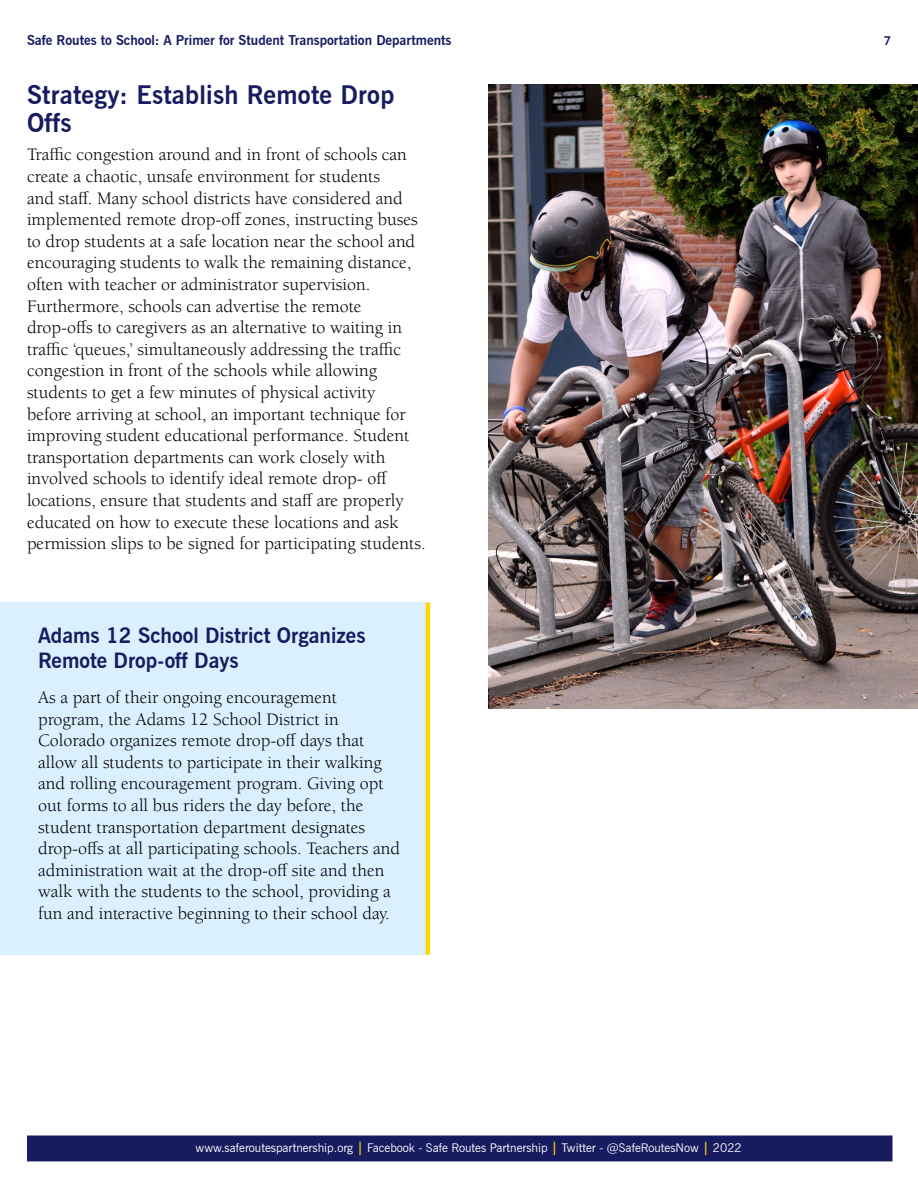
<style>
.page{position:relative;width:918px;height:1188px;background:#fff}
.page>*{position:absolute;margin:0;border:0;box-sizing:border-box;transform-origin:0 0}
.t1{font:700 25.5px/28.5px "News Gothic BT";letter-spacing:.01em;color:#171b60}
.t2{font:700 21px/25.2px "News Gothic BT";color:#171b60}
.t3{font:18px/21.6px "Berkeley Std";color:#000}
.t4{font:700 13.5px "News Gothic BT";color:#171b60}
.t5{font:12px "News Gothic BT";color:#fff}
.t6{font:700 12px "News Gothic BT";color:#171b60}
.s1{font-weight:700;font-size:13.5px;color:#ffd600}
</style>
<div class="page">
<div style="left:27px;top:1136px;width:865px;height:25px;background:#171b60"></div>
<img style="left:488px;top:84px;width:430px;height:624px">
<div style="left:0;top:603px;width:430px;height:352px;background:#dbf0ff"></div>
<hr style="left:426px;top:603px;width:4px;height:352px;background:#ffd600">
<p class="t4" style="left:27px;top:32px;width:426px">Safe Routes to School: A Primer for Student Transportation Departments</p>
<p class="t6" style="left:884px;top:33px;width:9px">7</p>
<h1 class="t1" style="left:27px;top:80px;width:369px">Strategy: Establish Remote Drop<br>Offs</h1>
<p class="t3" style="left:27px;top:144px;width:400px">Traffic congestion around and in front of schools can create a chaotic, unsafe environment for students<br>and staff. Many school districts have considered and implemented remote drop-off zones, instructing buses to drop students at a safe location near the school and encouraging students to walk the remaining distance, often with teacher or administrator supervision.<br>Furthermore, schools can advertise the remote drop-offs to caregivers as an alternative to waiting in traffic ‘queues,’ simultaneously addressing the traffic congestion in front of the schools while allowing students to get a few minutes of physical activity<br>before arriving at school, an important technique for improving student educational performance. Student transportation departments can work closely with involved schools to identify ideal remote drop- off locations, ensure that students and staff are properly educated on how to execute these locations and ask permission slips to be signed for participating students.</p>
<p class="t2" style="left:38px;top:622px;width:329px">Adams 12 School District Organizes<br>Remote Drop-off Days</p>
<p class="t3" style="left:38px;top:687px;width:364px">As a part of their ongoing encouragement program, the Adams 12 School District in Colorado organizes remote drop-off days that allow all students to participate in their walking and rolling encouragement program. Giving opt out forms to all bus riders the day before, the student transportation department designates drop-offs at all participating schools. Teachers and administration wait at the drop-off site and then walk with the students to the school, providing a fun and interactive beginning to their school day.</p>
<p class="t5" style="left:196px;top:1141px;width:548px">www.saferoutespartnership.org <span class="s1">|</span> Facebook - Safe Routes Partnership <span class="s1">|</span> Twitter - @SafeRoutesNow <span class="s1">|</span> 2022</p>
</div>
